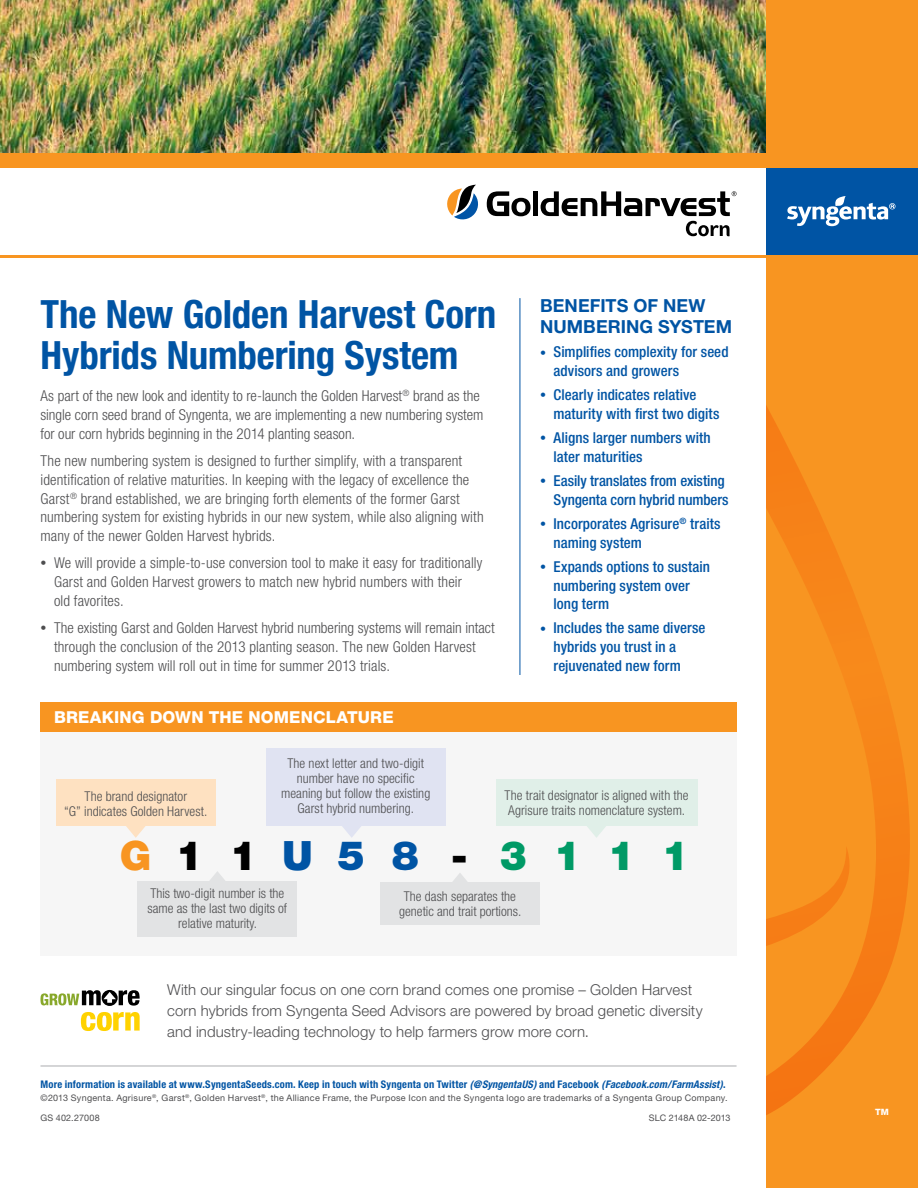
<style>
.page{position:relative;width:918px;height:1188px;background:#fff}
.page>*{position:absolute;margin:0;border:0;box-sizing:border-box;transform-origin:0 0}
.t1{font:900 40.5px "Helvetica Neue";letter-spacing:.665em;color:#009a66}
.t2{font:700 condensed 39px/40.5px "Helvetica Neue";letter-spacing:-.005em;color:#0054a4}
.t3{font:700 18px/21px "Helvetica Neue";letter-spacing:.005em;color:#0054a4}
.t4{font:800 16.5px "Helvetica Neue";letter-spacing:.01em;color:#fff}
.t5{font:300 condensed 15px/18.8px "Helvetica Neue";letter-spacing:.01em;color:#4d4d4f}
.t6{font:500 condensed 15px/18.8px "Helvetica Neue";letter-spacing:.005em;color:#0054a4}
.t7{font:300 15px/21px "Helvetica Neue";letter-spacing:.005em;color:#4d4d4f}
.t8{font:300 condensed 13.5px/15px "Helvetica Neue";color:#4d4d4f;text-align:center}
.t9{font:700 condensed 10.5px "Helvetica Neue";letter-spacing:.02em;color:#0054a4}
.t10{font:9px/19.5px "Helvetica Neue";letter-spacing:.03em;color:#4d4d4f}
.t11{font:9px "Helvetica Neue";letter-spacing:.005em;color:#4d4d4f}
.t12{font:800 8.7px "Helvetica Neue";color:#fff}
.s1{font-size:12px}
.s2{color:#f89521}
.s3{color:#000}
.s4{color:#0054a4}
.s5{font-style:italic}
</style>
<div class="page">
<div style="left:40px;top:717px;width:697px;height:239px;background:#f6f6f6"></div>
<div style="left:40px;top:702px;width:697px;height:29px;background:#f89521"></div>
<img style="left:0;top:0;width:766px;height:153px">
<svg style="left:40px;top:990px;width:100px;height:16px"></svg>
<svg style="left:81px;top:1012px;width:59px;height:19px"></svg>
<hr style="left:40px;top:1065px;width:697px;height:2px;background:#c7c8ca">
<hr style="left:520px;top:298px;width:1px;height:377px;background:#0054a4">
<div style="left:137px;top:881px;width:160px;height:56px;background:#e2e3e4"></div>
<div style="left:380px;top:882px;width:160px;height:43px;background:#e2e3e4"></div>
<svg style="left:453px;top:873px;width:14px;height:9px"></svg>
<svg style="left:210px;top:871px;width:15px;height:10px"></svg>
<div style="left:56px;top:779px;width:160px;height:47px;background:#fee1c1"></div>
<div style="left:266px;top:749px;width:179px;height:77px;background:#e0e3f2"></div>
<div style="left:496px;top:779px;width:202px;height:47px;background:#e0efe8"></div>
<svg style="left:126px;top:826px;width:20px;height:12px"></svg>
<svg style="left:342px;top:826px;width:19px;height:12px"></svg>
<svg style="left:587px;top:826px;width:19px;height:12px"></svg>
<div style="left:766px;top:0;width:152px;height:1188px;background:#f89521"></div>
<svg style="left:766px;top:405px;width:144px;height:710px"></svg>
<div style="left:766px;top:167px;width:152px;height:88px;background:#0054a4"></div>
<div style="left:0;top:153px;width:918px;height:14px;background:#f89521"></div>
<svg style="left:787px;top:196px;width:108px;height:30px"></svg>
<hr style="left:0;top:255px;width:766px;height:3px;background:#f89521">
<svg style="left:487px;top:191px;width:44px;height:25px"></svg>
<div style="left:533px;top:191px;width:5px;height:25px;background:#000"></div>
<svg style="left:447px;top:185px;width:31px;height:35px"></svg>
<svg style="left:541px;top:191px;width:196px;height:45px"></svg>
<h2 class="t2" style="left:40px;top:294px;width:457px">The New Golden Harvest Corn<br>Hybrids Numbering System</h2>
<p class="t5" style="left:40px;top:386px;width:445px">As part of the new look and identity to re-launch the Golden Harvest<sup>®</sup> brand as the single corn seed brand of Syngenta, we are implementing a new numbering system for our corn hybrids beginning in the 2014 planting season.</p>
<p class="t5" style="left:41px;top:451px;width:445px">The new numbering system is designed to further simplify, with a transparent identification of relative maturities. In keeping with the legacy of excellence the Garst<sup>®</sup> brand established, we are bringing forth elements of the former Garst numbering system for existing hybrids in our new system, while also aligning with many of the newer Golden Harvest hybrids.</p>
<p class="t5" style="left:54px;top:554px;width:430px;text-indent:-14px"><span class="s1">•</span> We will provide a simple-to-use conversion tool to make it easy for traditionally<br>Garst and Golden Harvest growers to match new hybrid numbers with their<br>old favorites.</p>
<p class="t5" style="left:54px;top:619px;width:442px;text-indent:-14px"><span class="s1">•</span> The existing Garst and Golden Harvest hybrid numbering systems will remain intact through the conclusion of the 2013 planting season. The new Golden Harvest numbering system will roll out in time for summer 2013 trials.</p>
<p class="t3" style="left:540px;top:295px;width:194px">BENEFITS OF NEW<br>NUMBERING SYSTEM</p>
<p class="t6" style="left:554px;top:342px;width:177px;text-indent:-14px"><span class="s1">•</span> Simplifies complexity for seed advisors and growers</p>
<p class="t6" style="left:554px;top:385px;width:167px;text-indent:-14px"><span class="s1">•</span> Clearly indicates relative maturity with first two digits</p>
<p class="t6" style="left:554px;top:428px;width:159px;text-indent:-14px"><span class="s1">•</span> Aligns larger numbers with later maturities</p>
<p class="t6" style="left:540px;top:471px;width:190px;text-align:right"><span class="s1">•</span> Easily translates from existing<br>Syngenta corn hybrid numbers</p>
<p class="t6" style="left:554px;top:514px;width:169px;text-indent:-14px"><span class="s1">•</span> Incorporates Agrisure<sup>®</sup> traits naming system</p>
<p class="t6" style="left:554px;top:557px;width:158px;text-indent:-14px"><span class="s1">•</span> Expands options to sustain numbering system over long term</p>
<p class="t6" style="left:554px;top:619px;width:153px;text-indent:-14px"><span class="s1">•</span> Includes the same diverse hybrids you trust in a rejuvenated new form</p>
<p class="t4" style="left:54px;top:707px;width:341px">BREAKING DOWN THE NOMENCLATURE</p>
<p class="t8" style="left:64px;top:788px;width:145px">The brand designator<br>“G” indicates Golden Harvest.</p>
<p class="t8" style="left:281px;top:755px;width:151px">The next letter and two-digit number have no specific meaning but follow the existing<br>Garst hybrid numbering.</p>
<p class="t8" style="left:505px;top:787px;width:186px;text-align:left">The trait designator is aligned with the<br>Agrisure traits nomenclature system.</p>
<h1 class="t1" style="left:120px;top:832px;width:571px"><span class="s2">G</span><span class="s3">11</span><span class="s4">U58</span> <span class="s3">-</span> 3111</h1>
<p class="t8" style="left:148px;top:886px;width:141px">This two-digit number is the same as the last two digits of relative maturity.</p>
<p class="t8" style="left:399px;top:888px;width:124px">The dash separates the genetic and trait portions.</p>
<p class="t7" style="left:167px;top:978px;width:537px">With our singular focus on one corn brand comes one promise – Golden Harvest corn hybrids from Syngenta Seed Advisors are powered by broad genetic diversity and industry-leading technology to help farmers grow more corn.</p>
<p class="t9" style="left:40px;top:1078px;width:687px">More information is available at www.SyngentaSeeds.com. Keep in touch with Syngenta on Twitter <span class="s5">(@SyngentaUS)</span> and Facebook <span class="s5">(Facebook.com/FarmAssist)</span>.</p>
<p class="t10" style="left:40px;top:1088px;width:689px">©2013 Syngenta. Agrisure<sup>®</sup>, Garst<sup>®</sup>, Golden Harvest<sup>®</sup>, the Alliance Frame, the Purpose Icon and the Syngenta logo are trademarks of a Syngenta Group Company.<br>GS 402.27008</p>
<p class="t11" style="left:649px;top:1112px;width:83px">SLC 2148A 02-2013</p>
<p class="t12" style="left:875px;top:1107px;width:8px">TM</p>
</div>
